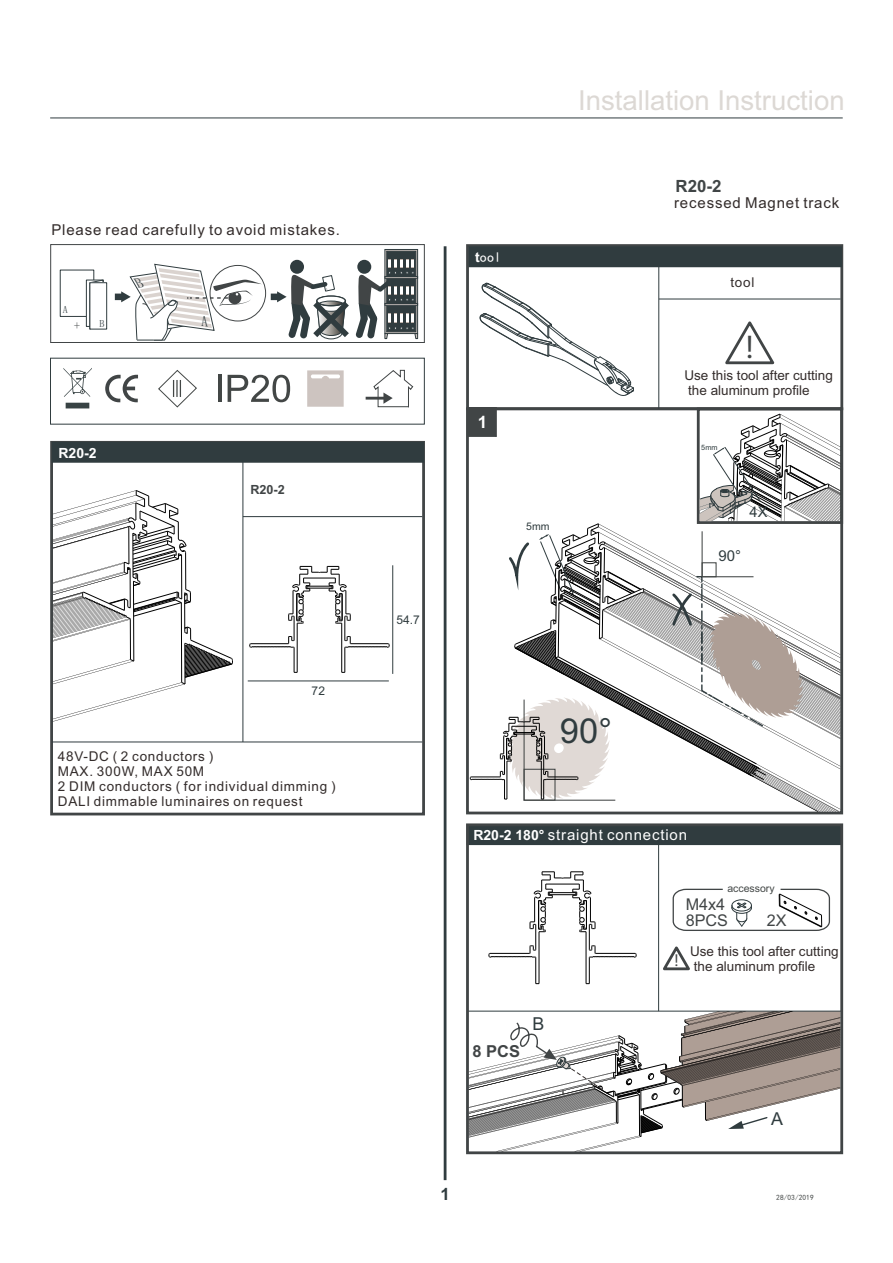
<style>
.page{position:relative;width:893px;height:1263px;background:#fff}
.page>*{position:absolute;margin:0;border:0;box-sizing:border-box;transform-origin:0 0}
.t1{font:34.5px "Arial";color:#303c3f}
.t2{font:29.4px "Microsoft Ya Hei";color:#414546}
.t3{font:27.6px "Arial";color:#dcd8d4}
.t4{font:17.85px "Arial";color:#303c3f}
.t5{font:700 16.95px "Arial";color:#fff}
.t6{font:700 16.8px "Arial";color:#404546}
.t7{font:700 16.8px "Arial";color:#303c3f}
.t8{font:700 16.5px "Arial";color:#414546}
.t9{font:16.2px/15.8px "Arial";color:#414546}
.t10{font:16.05px "Arial";color:#414546}
.t11{font:15.45px "Microsoft Ya Hei";color:#414546}
.t12{font:15px "Arial";letter-spacing:.055em;color:#332c2b}
.t13{font:15px "Arial";letter-spacing:.055em;color:#fefefe}
.t14{font:15px "Arial";color:#303c3f}
.t15{font:14.7px "Arial";color:#303c3f}
.t16{font:700 14.1px "Arial";color:#fff}
.t17{font:14.1px "Sim Hei";color:#fff}
.t18{font:13.5px/15.1px "Arial";letter-spacing:.055em;color:#332c2b}
.t19{font:13.5px/15.1px "Arial";color:#332c2b}
.t20{font:700 12.6px "Arial";color:#414546}
.t21{font:12.6px "Sim Sun";color:#414546}
.t22{font:12px "Arial";color:#303c3f}
.t23{font:10.5px "Arial";color:#434746}
.t24{font:10.5px "Arial";color:#303c3f}
.t25{font:10.2px "Sim Sun";color:#303c3f}
.t26{font:7.5px "Sim Hei";color:#434746}
.t27{font:7.35px "Arial";color:#303c3f}
.s1{font-family:"Arial";font-weight:700}
.s2{font-weight:700;font-size:14.1px;color:#fff}
</style>
<div class="page">
<div style="left:467px;top:825px;width:374px;height:19px;background:#303c3f"></div>
<div style="left:467px;top:824px;width:374px;height:21px;border:1px solid #303c3f"></div>
<hr style="left:658px;top:844px;width:1px;height:167px;background:#303c3f">
<div style="left:466px;top:823px;width:377px;height:331px;border:3px solid #414546"></div>
<div style="left:466px;top:244px;width:377px;height:166px;border:3px solid #414546"></div>
<div style="left:466px;top:407px;width:377px;height:407px;border:3px solid #414546"></div>
<hr style="left:658px;top:265px;width:1px;height:144px;background:#303c3f">
<div style="left:469px;top:247px;width:372px;height:20px;background:#303c3f"></div>
<hr style="left:659px;top:299px;width:181px;height:1px;background:#303c3f">
<div style="left:467px;top:407px;width:29px;height:29px;background:#414546"></div>
<svg style="left:489px;top:871px;width:148px;height:113px"></svg>
<div style="left:697px;top:407px;width:146px;height:117px;border:3px solid #414546"></div>
<svg style="left:470px;top:414px;width:370px;height:397px"></svg>
<div style="left:50px;top:441px;width:375px;height:374px;border:3px solid #414546"></div>
<hr style="left:50px;top:118px;width:793px;height:1px;background:#303c3f">
<hr style="left:444px;top:246px;width:2px;height:934px;background:#303c3f">
<svg style="left:63px;top:368px;width:29px;height:40px"></svg>
<svg style="left:105px;top:375px;width:33px;height:27px"></svg>
<svg style="left:366px;top:370px;width:47px;height:37px"></svg>
<svg style="left:307px;top:370px;width:37px;height:37px"></svg>
<div style="left:60px;top:270px;width:34px;height:47px;border:1px solid #303c3f"></div>
<div style="left:86px;top:280px;width:17px;height:46px;background:#fff"></div>
<div style="left:86px;top:280px;width:18px;height:47px;border:1px solid #303c3f"></div>
<svg style="left:89px;top:279px;width:15px;height:51px"></svg>
<div style="left:90px;top:283px;width:17px;height:46px;background:#fff"></div>
<div style="left:90px;top:282px;width:17px;height:47px;border:1px solid #303c3f"></div>
<div style="left:50px;top:244px;width:375px;height:99px;border:1px solid #414546"></div>
<div style="left:52px;top:442px;width:372px;height:20px;background:#303c3f"></div>
<hr style="left:243px;top:516px;width:179px;height:1px;background:#303c3f">
<hr style="left:52px;top:742px;width:370px;height:1px;background:#303c3f">
<hr style="left:243px;top:462px;width:1px;height:280px;background:#303c3f">
<hr style="left:392px;top:565px;width:1px;height:109px;background:#303c3f">
<hr style="left:248px;top:681px;width:141px;height:1px;background:#303c3f">
<svg style="left:158px;top:370px;width:39px;height:38px"></svg>
<hr style="left:218px;top:375px;width:3px;height:27px;background:#434746">
<svg style="left:228px;top:375px;width:62px;height:27px"></svg>
<svg style="left:725px;top:321px;width:50px;height:44px"></svg>
<svg style="left:53px;top:490px;width:180px;height:232px"></svg>
<svg style="left:249px;top:566px;width:141px;height:107px"></svg>
<svg style="left:672px;top:888px;width:159px;height:43px"></svg>
<svg style="left:663px;top:946px;width:27px;height:25px"></svg>
<svg style="left:480px;top:283px;width:154px;height:113px"></svg>
<svg style="left:469px;top:1011px;width:371px;height:140px"></svg>
<svg style="left:271px;top:249px;width:147px;height:94px"></svg>
<svg style="left:115px;top:263px;width:147px;height:77px"></svg>
<p class="t12" style="left:51px;top:224px;width:290px">Please read carefully to avoid mistakes.</p>
<p class="t25" style="left:63px;top:304px;width:7px">A</p>
<p class="t21" style="left:74px;top:319px;width:8px">+</p>
<p class="t25" style="left:100px;top:318px;width:7px">B</p>
<p class="t16" style="left:59px;top:448px;width:40px">R20-2</p>
<p class="t20" style="left:250px;top:485px;width:36px">R20-2</p>
<p class="t22" style="left:312px;top:686px;width:15px">72</p>
<p class="t18" style="left:58px;top:750px;width:279px">48V-DC ( 2 conductors )<br>MAX. 300W, MAX 50M<br>2 DIM conductors ( for individual dimming )<br>DALI dimmable luminaires on request</p>
<p class="t22" style="left:396px;top:615px;width:25px">54.7</p>
<p class="t17" style="left:475px;top:250px;width:27px"><span class="s1">t</span>ool</p>
<p class="t5" style="left:478px;top:416px;width:11px">1</p>
<p class="t24" style="left:526px;top:523px;width:25px">5mm</p>
<h3 class="t3" style="left:578px;top:89px;width:268px">Installation Instruction</h3>
<p class="t6" style="left:675px;top:179px;width:47px">R20-2</p>
<p class="t12" style="left:674px;top:197px;width:167px">recessed Magnet track</p>
<p class="t18" style="left:730px;top:276px;width:26px">tool</p>
<h2 class="t2" style="left:745px;top:334px;width:11px">!</h2>
<p class="t19" style="left:684px;top:369px;width:150px">Use this tool after cutting the aluminum profile</p>
<p class="t27" style="left:701px;top:444px;width:18px">5mm</p>
<p class="t15" style="left:750px;top:506px;width:19px">4X</p>
<p class="t14" style="left:718px;top:550px;width:24px">90°</p>
<h1 class="t1" style="left:560px;top:718px;width:54px">90°</h1>
<p class="t7" style="left:440px;top:1187px;width:11px">1</p>
<p class="t13" style="left:473px;top:829px;width:215px"><span class="s2">R20-2 180°</span> straight connection</p>
<p class="t23" style="left:727px;top:884px;width:49px">accessory</p>
<p class="t8" style="left:472px;top:1045px;width:49px">8 PCS</p>
<h3 class="t4" style="left:532px;top:1017px;width:13px">B</h3>
<p class="t11" style="left:674px;top:953px;width:6px">!</p>
<p class="t9" style="left:686px;top:898px;width:44px">M4x4<br>8PCS</p>
<p class="t10" style="left:767px;top:914px;width:21px">2X</p>
<p class="t19" style="left:690px;top:945px;width:150px">Use this tool after cutting the aluminum profile</p>
<h3 class="t4" style="left:771px;top:1112px;width:13px">A</h3>
<p class="t26" style="left:776px;top:1193px;width:39px">28/03/2019</p>
</div>
